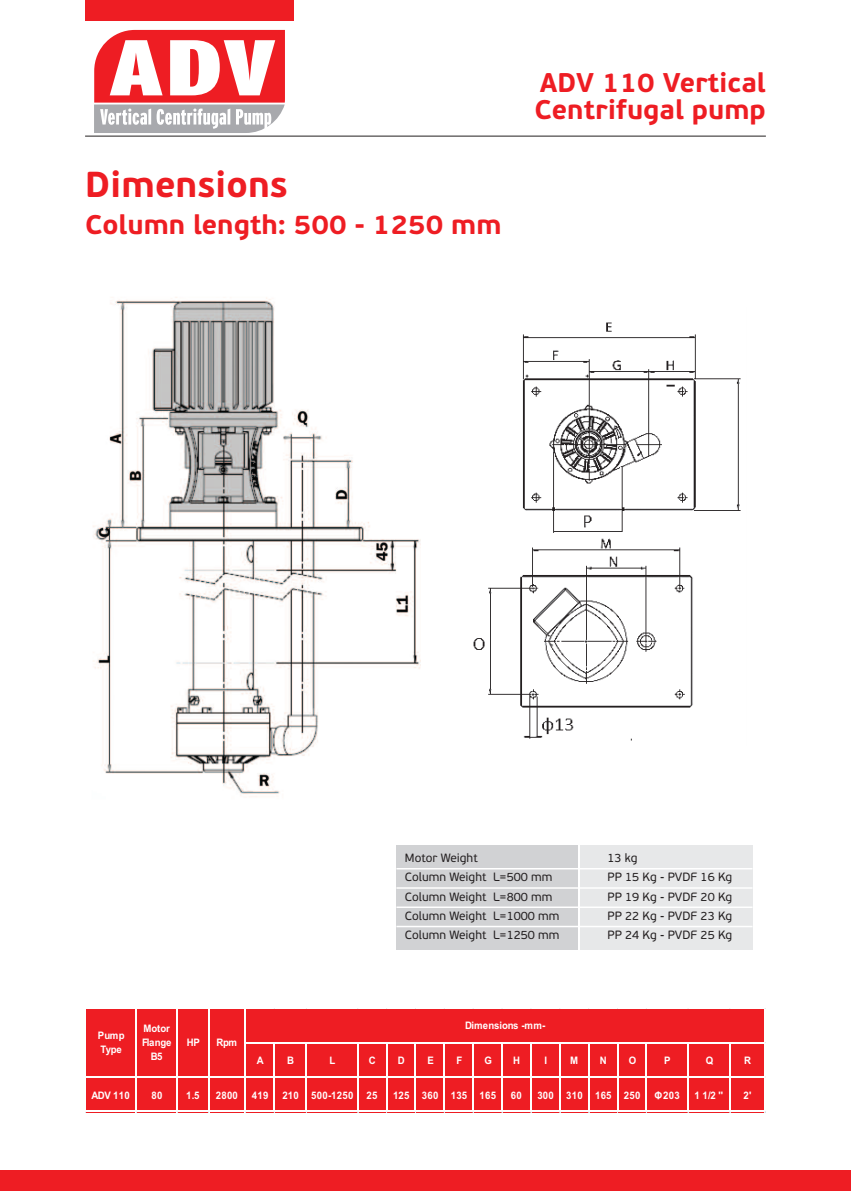
<style>
.page{position:relative;width:851px;height:1191px;background:#fff}
.page>*{position:absolute;margin:0;border:0;box-sizing:border-box;transform-origin:0 0}
.t1{font:700 36px "PF Beau Sans Pro";color:#ee1d23}
.t2{font:700 27px/27px "PF Beau Sans Pro";color:#ee1d23}
.t3{font:12px "PF Beau Sans Pro";color:#231f20}
.t4{font:700 10.35px "Arial";letter-spacing:.025em;color:#fff;scale:.93 1}
.t5{font:700 10.35px/13.8px "Arial";letter-spacing:-.025em;color:#fff;scale:.93 1}
</style>
<div class="page">
<div style="left:0;top:1169px;width:850px;height:22px;background:#ee1d23"></div>
<div style="left:85px;top:0;width:208px;height:21px;background:#ee1d23"></div>
<svg style="left:94px;top:30px;width:191px;height:103px"></svg>
<hr style="left:85px;top:136px;width:680px;height:1px;background:#231f20">
<div style="left:395px;top:845px;width:182px;height:105px;background:#d1d2d4"></div>
<div style="left:580px;top:845px;width:172px;height:105px;background:#e7e8e9"></div>
<hr style="left:396px;top:868px;width:356px;height:1px;background:#fff">
<hr style="left:396px;top:887px;width:356px;height:1px;background:#fff">
<hr style="left:396px;top:906px;width:356px;height:2px;background:#fff">
<hr style="left:396px;top:925px;width:356px;height:2px;background:#fff">
<img style="left:473px;top:322px;width:268px;height:419px">
<img style="left:93px;top:297px;width:327px;height:500px">
<div style="left:86px;top:1009px;width:679px;height:103px;background:#ee1d23"></div>
<hr style="left:246px;top:1041px;width:519px;height:2px;background:#fff">
<hr style="left:86px;top:1076px;width:679px;height:1px;background:#fff">
<hr style="left:136px;top:1009px;width:1px;height:103px;background:#fff">
<hr style="left:176px;top:1009px;width:2px;height:103px;background:#fff">
<hr style="left:208px;top:1009px;width:1px;height:103px;background:#fff">
<hr style="left:244px;top:1009px;width:2px;height:103px;background:#fff">
<hr style="left:273px;top:1043px;width:2px;height:69px;background:#fff">
<hr style="left:305px;top:1043px;width:2px;height:69px;background:#fff">
<hr style="left:357px;top:1043px;width:1px;height:69px;background:#fff">
<hr style="left:386px;top:1043px;width:1px;height:69px;background:#fff">
<hr style="left:414px;top:1043px;width:2px;height:69px;background:#fff">
<hr style="left:443px;top:1043px;width:2px;height:69px;background:#fff">
<hr style="left:472px;top:1043px;width:2px;height:69px;background:#fff">
<hr style="left:501px;top:1043px;width:1px;height:69px;background:#fff">
<hr style="left:530px;top:1043px;width:1px;height:69px;background:#fff">
<hr style="left:559px;top:1043px;width:1px;height:69px;background:#fff">
<hr style="left:587px;top:1043px;width:2px;height:69px;background:#fff">
<hr style="left:616px;top:1043px;width:2px;height:69px;background:#fff">
<hr style="left:645px;top:1043px;width:2px;height:69px;background:#fff">
<hr style="left:687px;top:1043px;width:1px;height:69px;background:#fff">
<hr style="left:728px;top:1043px;width:2px;height:69px;background:#fff">
<hr style="left:86px;top:1110px;width:679px;height:2px;background:#fff">
<hr style="left:764px;top:1009px;width:1px;height:103px;background:#fff">
<h1 class="t1" style="left:85px;top:162px;width:204px">Dimensions</h1>
<h2 class="t2" style="left:85px;top:211px;width:418px">Column length: 500 - 1250 mm</h2>
<h2 class="t2" style="left:534px;top:70px;width:233px">ADV 110 Vertical<br>Centrifugal pump</h2>
<p class="t3" style="left:405px;top:851px;width:74px">Motor Weight</p>
<p class="t3" style="left:607px;top:851px;width:32px">13 kg</p>
<p class="t3" style="left:405px;top:870px;width:149px">Column Weight L=500 mm</p>
<p class="t3" style="left:607px;top:870px;width:126px">PP 15 Kg - PVDF 16 Kg</p>
<p class="t3" style="left:405px;top:889px;width:149px">Column Weight L=800 mm</p>
<p class="t3" style="left:607px;top:889px;width:126px">PP 19 Kg - PVDF 20 Kg</p>
<p class="t3" style="left:405px;top:909px;width:156px">Column Weight L=1000 mm</p>
<p class="t3" style="left:607px;top:909px;width:126px">PP 22 Kg - PVDF 23 Kg</p>
<p class="t3" style="left:405px;top:928px;width:156px">Column Weight L=1250 mm</p>
<p class="t3" style="left:607px;top:928px;width:126px">PP 24 Kg - PVDF 25 Kg</p>
<p class="t5" style="left:98px;top:1028px;width:30px">Pump<br>Type</p>
<p class="t5" style="left:142px;top:1021px;width:33px;text-align:center">Motor<br>Flange<br>B5</p>
<p class="t4" style="left:187px;top:1035px;width:15px">HP</p>
<p class="t4" style="left:216px;top:1035px;width:24px">Rpm</p>
<p class="t5" style="left:465px;top:1018px;width:88px">Dimensions -mm-</p>
<p class="t4" style="left:257px;top:1053px;width:9px">A</p>
<p class="t4" style="left:287px;top:1053px;width:9px">B</p>
<p class="t4" style="left:329px;top:1053px;width:8px">L</p>
<p class="t4" style="left:369px;top:1053px;width:9px">C</p>
<p class="t4" style="left:398px;top:1053px;width:9px">D</p>
<p class="t4" style="left:427px;top:1053px;width:8px">E</p>
<p class="t4" style="left:456px;top:1053px;width:8px">F</p>
<p class="t4" style="left:484px;top:1053px;width:10px">G</p>
<p class="t4" style="left:513px;top:1053px;width:9px">H</p>
<p class="t4" style="left:544px;top:1053px;width:4px">I</p>
<p class="t4" style="left:570px;top:1053px;width:10px">M</p>
<p class="t4" style="left:599px;top:1053px;width:9px">N</p>
<p class="t4" style="left:628px;top:1053px;width:10px">O</p>
<p class="t4" style="left:664px;top:1053px;width:8px">P</p>
<p class="t4" style="left:705px;top:1053px;width:10px">Q</p>
<p class="t4" style="left:744px;top:1053px;width:9px">R</p>
<p class="t4" style="left:91px;top:1087px;width:43px">ADV 110</p>
<p class="t4" style="left:152px;top:1087px;width:13px">80</p>
<p class="t4" style="left:186px;top:1087px;width:16px">1.5</p>
<p class="t4" style="left:216px;top:1087px;width:25px">2800</p>
<p class="t4" style="left:252px;top:1087px;width:19px">419</p>
<p class="t4" style="left:282px;top:1087px;width:78px">210 500-1250</p>
<p class="t4" style="left:366px;top:1087px;width:13px">25</p>
<p class="t4" style="left:393px;top:1087px;width:112px">125 360 135 165</p>
<p class="t4" style="left:511px;top:1087px;width:13px">60</p>
<p class="t4" style="left:537px;top:1087px;width:112px">300 310 165 250</p>
<p class="t4" style="left:654px;top:1087px;width:29px">Φ203</p>
<p class="t4" style="left:694px;top:1087px;width:32px">1 1/2 ''</p>
<p class="t4" style="left:743px;top:1087px;width:10px">2'</p>
</div>
